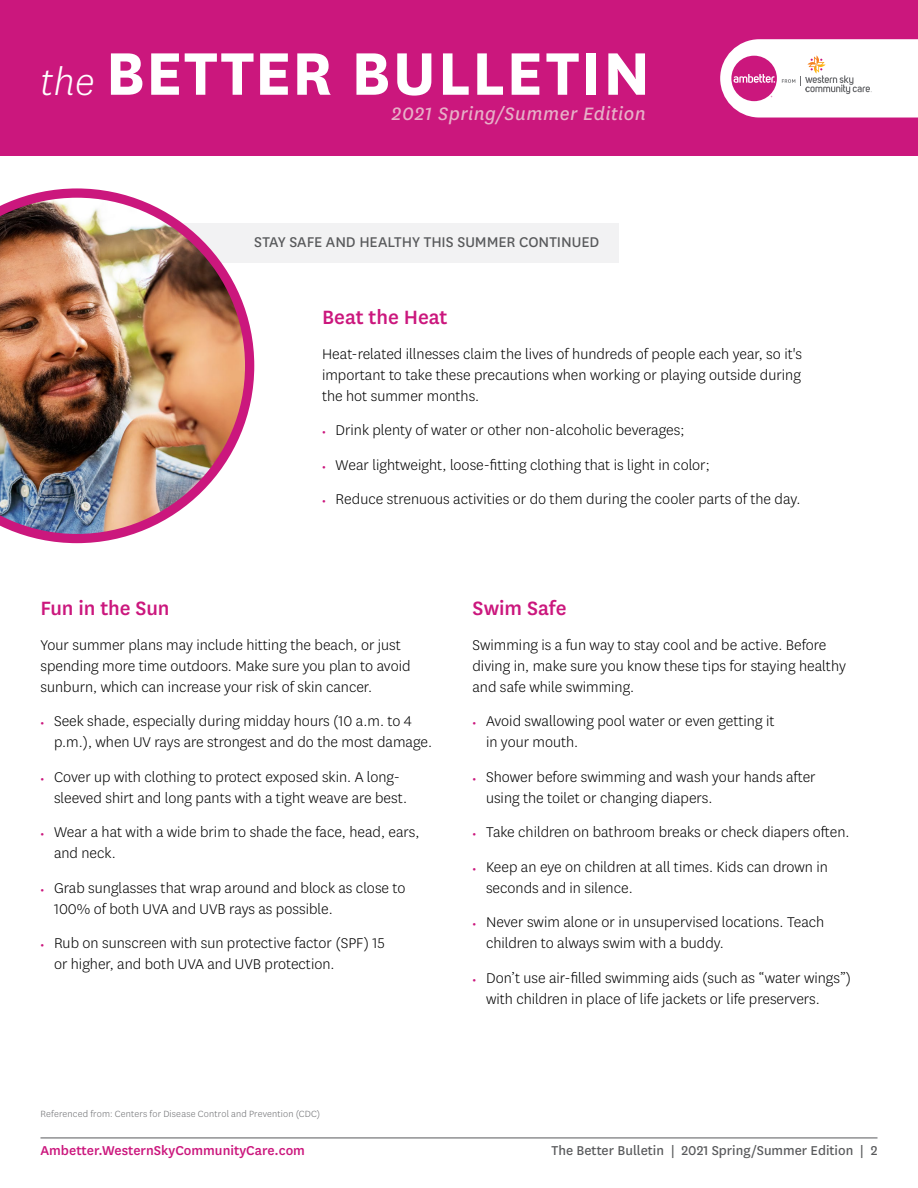
<style>
.page{position:relative;width:918px;height:1188px;background:#fff}
.page>*{position:absolute;margin:0;border:0;box-sizing:border-box;transform-origin:0 0}
.t1{font:700 70.2px "Centene Sans";letter-spacing:.02em;color:#fff}
.t2{font:500 22.5px "Centene Sans";letter-spacing:-.005em;color:#cb177d}
.t3{font:italic 21px "Centene Sans";letter-spacing:.02em;color:#e7b1c8}
.t4{font:300 16.5px/21px "Centene Sans";color:#000}
.t5{font:16.5px "Centene Sans";color:#58595b}
.t6{font:15px "Centene Sans";color:#58595b}
.t7{font:500 15px "Centene Sans";color:#cb177d}
.t8{font:300 10.5px "Centene Sans";letter-spacing:.015em;color:#6d6e71}
.s1{font-weight:300;font-style:italic;font-size:43.2px}
.s2{font-weight:700;font-size:10.5px;color:#cb177d}
</style>
<div class="page">
<hr style="left:40px;top:1138px;width:838px;height:1px;background:#58595b">
<div style="left:164px;top:224px;width:455px;height:39px;background:#f2f2f3"></div>
<img style="left:0;top:188px;width:254px;height:355px">
<div style="left:0;top:0;width:918px;height:156px;background:#cb177d"></div>
<svg style="left:720px;top:39px;width:198px;height:79px"></svg>
<h1 class="t1" style="left:40px;top:24px;width:611px"><span class="s1">the</span> BETTER BULLETIN</h1>
<p class="t3" style="left:392px;top:100px;width:256px">2021 Spring/Summer Edition</p>
<p class="t5" style="left:254px;top:231px;width:346px">STAY SAFE AND HEALTHY THIS SUMMER CONTINUED</p>
<h3 class="t2" style="left:322px;top:302px;width:127px">Beat the Heat</h3>
<p class="t4" style="left:322px;top:343px;width:482px;text-align:justify">Heat-related illnesses claim the lives of hundreds of people each year, so it's important to take these precautions when working or playing outside during the hot summer months.</p>
<p class="t4" style="left:322px;top:419px;width:364px"><span class="s2">•</span> Drink plenty of water or other non-alcoholic beverages;</p>
<p class="t4" style="left:322px;top:454px;width:389px"><span class="s2">•</span> Wear lightweight, loose-fitting clothing that is light in color;</p>
<p class="t4" style="left:322px;top:488px;width:480px"><span class="s2">•</span> Reduce strenuous activities or do them during the cooler parts of the day.</p>
<h3 class="t2" style="left:40px;top:593px;width:131px">Fun in the Sun</h3>
<p class="t4" style="left:40px;top:634px;width:372px">Your summer plans may include hitting the beach, or just spending more time outdoors. Make sure you plan to avoid sunburn, which can increase your risk of skin cancer.</p>
<p class="t4" style="left:54px;top:710px;width:380px;text-indent:-14px"><span class="s2">•</span> Seek shade, especially during midday hours (10 a.m. to 4 p.m.), when UV rays are strongest and do the most damage.</p>
<p class="t4" style="left:54px;top:766px;width:355px;text-indent:-14px"><span class="s2">•</span> Cover up with clothing to protect exposed skin. A long&shy;sleeved shirt and long pants with a tight weave are best.</p>
<p class="t4" style="left:54px;top:821px;width:367px;text-indent:-14px"><span class="s2">•</span> Wear a hat with a wide brim to shade the face, head, ears, and neck.</p>
<p class="t4" style="left:54px;top:877px;width:353px;text-indent:-14px"><span class="s2">•</span> Grab sunglasses that wrap around and block as close to<br>100% of both UVA and UVB rays as possible.</p>
<p class="t4" style="left:54px;top:932px;width:332px;text-indent:-14px"><span class="s2">•</span> Rub on sunscreen with sun protective factor (SPF) 15 or higher, and both UVA and UVB protection.</p>
<p class="t8" style="left:40px;top:1108px;width:281px">Referenced from: Centers for Disease Control and Prevention (CDC)</p>
<h3 class="t2" style="left:472px;top:593px;width:95px">Swim Safe</h3>
<p class="t4" style="left:472px;top:634px;width:375px">Swimming is a fun way to stay cool and be active. Before diving in, make sure you know these tips for staying healthy and safe while swimming.</p>
<p class="t4" style="left:486px;top:710px;width:290px;text-indent:-14px"><span class="s2">•</span> Avoid swallowing pool water or even getting it in your mouth.</p>
<p class="t4" style="left:486px;top:766px;width:331px;text-indent:-14px"><span class="s2">•</span> Shower before swimming and wash your hands after using the toilet or changing diapers.</p>
<p class="t4" style="left:472px;top:821px;width:379px"><span class="s2">•</span> Take children on bathroom breaks or check diapers often.</p>
<p class="t4" style="left:486px;top:856px;width:343px;text-indent:-14px"><span class="s2">•</span> Keep an eye on children at all times. Kids can drown in seconds and in silence.</p>
<p class="t4" style="left:486px;top:911px;width:340px;text-indent:-14px"><span class="s2">•</span> Never swim alone or in unsupervised locations. Teach children to always swim with a buddy.</p>
<p class="t4" style="left:486px;top:967px;width:367px;text-indent:-14px"><span class="s2">•</span> Don’t use air-filled swimming aids (such as “water wings”) with children in place of life jackets or life preservers.</p>
<p class="t7" style="left:40px;top:1140px;width:266px">Ambetter.WesternSkyCommunityCare.com</p>
<p class="t6" style="left:552px;top:1140px;width:327px">The Better Bulletin | 2021 Spring/Summer Edition | 2</p>
</div>
